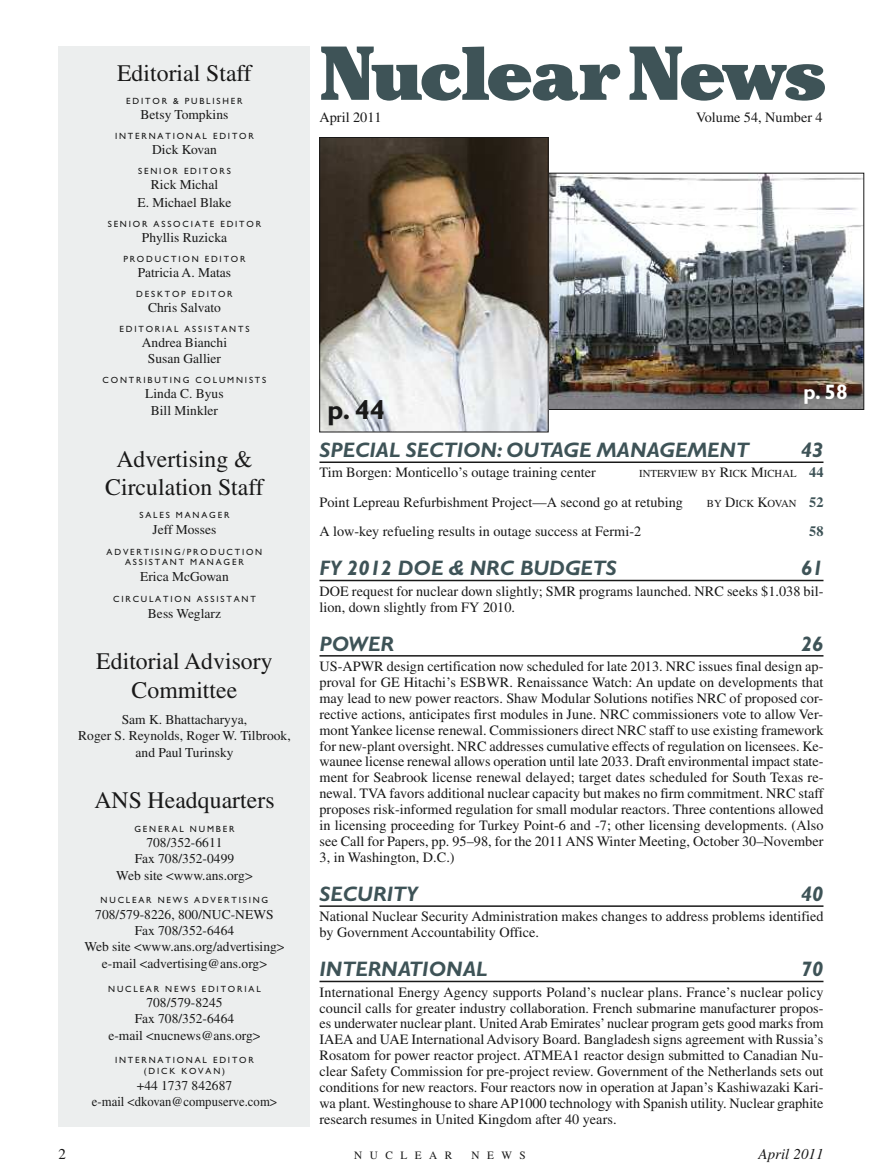
<style>
.page{position:relative;width:891px;height:1175px;background:#fff}
.page>*{position:absolute;margin:0;border:0;box-sizing:border-box;transform-origin:0 0}
.t1{font:900 75.75px "Cheltenham";letter-spacing:-.045em;color:#3e5357}
.t2{font:700 27.45px "Gill Sans";color:#191919}
.t3{font:23.7px/28.5px "Times";color:#191919;text-align:center}
.t4{font:italic 700 21px "Gill Sans";letter-spacing:.005em;color:#3e5357}
.t5{font:700 21px "Gill Sans";color:#fff}
.t6{font:italic 15px "Times";color:#191919}
.t7{font:15px "Times";color:#191919}
.t8{font:14.25px/15.9px "Times";color:#191919}
.t9{font:700 14.25px "Times";color:#3e5357}
.t10{font:13.5px/16.2px "Times";color:#191919;text-align:center}
.t11{font:11.25px "Times";letter-spacing:.665em;color:#191919}
.t12{font:10.65px "Times";letter-spacing:.005em;color:#191919}
.t13{font:9px/10.8px "Gill Sans";letter-spacing:.2em;color:#191919;text-align:center}
.s1{font-size:14.25px}
.s2{font-weight:700;font-size:14.25px;color:#3e5357}
</style>
<div class="page">
<div style="left:58px;top:47px;width:252px;height:1080px;background:#eceeee"></div>
<hr style="left:320px;top:461px;width:504px;height:2px;background:#191919">
<hr style="left:320px;top:580px;width:504px;height:1px;background:#191919">
<hr style="left:320px;top:655px;width:504px;height:1px;background:#191919">
<hr style="left:320px;top:905px;width:504px;height:2px;background:#191919">
<hr style="left:320px;top:980px;width:504px;height:2px;background:#191919">
<img style="left:548px;top:175px;width:314px;height:233px">
<img style="left:322px;top:139px;width:224px;height:291px">
<div style="left:320px;top:137px;width:228px;height:295px;border:1px solid #191919"></div>
<h3 class="t3" style="left:117px;top:61px;width:136px">Editorial Staff</h3>
<p class="t13" style="left:126px;top:96px;width:118px">EDITOR &amp; PUBLISHER</p>
<p class="t10" style="left:141px;top:108px;width:89px">Betsy Tompkins</p>
<p class="t13" style="left:115px;top:131px;width:140px">INTERNATIONAL EDITOR</p>
<p class="t10" style="left:152px;top:143px;width:66px">Dick Kovan</p>
<p class="t13" style="left:138px;top:166px;width:94px">SENIOR EDITORS</p>
<p class="t10" style="left:137px;top:177px;width:96px;line-height:18px">Rick Michal<br>E. Michael Blake</p>
<p class="t13" style="left:108px;top:219px;width:155px">SENIOR ASSOCIATE EDITOR</p>
<p class="t10" style="left:142px;top:231px;width:87px">Phyllis Ruzicka</p>
<p class="t13" style="left:123px;top:254px;width:124px">PRODUCTION EDITOR</p>
<p class="t10" style="left:138px;top:266px;width:95px">Patricia A. Matas</p>
<p class="t13" style="left:136px;top:289px;width:98px">DESKTOP EDITOR</p>
<p class="t10" style="left:148px;top:301px;width:74px">Chris Salvato</p>
<p class="t13" style="left:119px;top:324px;width:132px">EDITORIAL ASSISTANTS</p>
<p class="t10" style="left:142px;top:336px;width:87px">Andrea Bianchi<br>Susan Gallier</p>
<p class="t13" style="left:103px;top:375px;width:165px">CONTRIBUTING COLUMNISTS</p>
<p class="t10" style="left:145px;top:387px;width:80px">Linda C. Byus<br>Bill Minkler</p>
<h3 class="t3" style="left:105px;top:447px;width:160px">Advertising &amp;<br>Circulation Staff</h3>
<p class="t13" style="left:139px;top:510px;width:92px">SALES MANAGER</p>
<p class="t10" style="left:153px;top:522px;width:65px">Jeff Mosses</p>
<p class="t13" style="left:107px;top:547px;width:157px">ADVERTISING/PRODUCTION<br>ASSISTANT MANAGER</p>
<p class="t10" style="left:140px;top:570px;width:90px">Erica McGowan</p>
<p class="t13" style="left:113px;top:594px;width:144px">CIRCULATION ASSISTANT</p>
<p class="t10" style="left:148px;top:606px;width:75px">Bess Weglarz</p>
<h3 class="t3" style="left:96px;top:649px;width:178px">Editorial Advisory<br>Committee</h3>
<p class="t10" style="left:78px;top:713px;width:214px">Sam K. Bhattacharyya,<br>Roger S. Reynolds, Roger W. Tilbrook, and Paul Turinsky</p>
<h3 class="t3" style="left:94px;top:788px;width:182px">ANS Headquarters</h3>
<p class="t13" style="left:134px;top:824px;width:102px">GENERAL NUMBER</p>
<p class="t10" style="left:116px;top:836px;width:138px">708/352-6611<br>Fax 708/352-0499<br>Web site &lt;www.ans.org&gt;</p>
<p class="t13" style="left:101px;top:895px;width:169px">NUCLEAR NEWS ADVERTISING</p>
<p class="t10" style="left:84px;top:907px;width:202px">708/579-8226, 800/NUC-NEWS<br>Fax 708/352-6464<br>Web site &lt;www.ans.org/advertising&gt; e-mail &lt;advertising@ans.org&gt;</p>
<p class="t13" style="left:108px;top:984px;width:154px">NUCLEAR NEWS EDITORIAL</p>
<p class="t10" style="left:108px;top:995px;width:154px">708/579-8245<br>Fax 708/352-6464<br>e-mail &lt;nucnews@ans.org&gt;</p>
<p class="t13" style="left:115px;top:1055px;width:140px">INTERNATIONAL EDITOR (DICK KOVAN)</p>
<p class="t10" style="left:92px;top:1078px;width:187px">+44 1737 842687<br>e-mail &lt;dkovan@compuserve.com&gt;</p>
<h1 class="t1" style="left:320px;top:43px;width:508px">Nuclear News</h1>
<p class="t8" style="left:320px;top:111px;width:64px">April 2011</p>
<p class="t8" style="left:696px;top:111px;width:128px">Volume 54, Number 4</p>
<h2 class="t2" style="left:327px;top:400px;width:59px">p. 44</h2>
<h3 class="t5" style="left:804px;top:384px;width:46px">p. 58</h3>
<h3 class="t4" style="left:320px;top:442px;width:431px">SPECIAL SECTION: OUTAGE MANAGEMENT</h3>
<h3 class="t4" style="left:801px;top:442px;width:24px">43</h3>
<p class="t8" style="left:320px;top:466px;width:278px">Tim Borgen: Monticello’s outage training center</p>
<p class="t12" style="left:639px;top:470px;width:186px">INTERVIEW BY <span class="s1">R</span>ICK <span class="s1">M</span>ICHAL <span class="s2">44</span></p>
<p class="t8" style="left:320px;top:495px;width:365px">Point Lepreau Refurbishment Project—A second go at retubing</p>
<p class="t12" style="left:707px;top:499px;width:118px">BY <span class="s1">D</span>ICK <span class="s1">K</span>OVAN <span class="s2">52</span></p>
<p class="t8" style="left:320px;top:525px;width:323px">A low-key refueling results in outage success at Fermi-2</p>
<p class="t9" style="left:809px;top:526px;width:16px">58</p>
<h3 class="t4" style="left:320px;top:560px;width:299px">FY 2012 DOE &amp; NRC BUDGETS</h3>
<h3 class="t4" style="left:801px;top:560px;width:24px">61</h3>
<p class="t8" style="left:320px;top:584px;width:506px">DOE request for nuclear down slightly; SMR programs launched. NRC seeks $1.038 bil&shy;lion, down slightly from FY 2010.</p>
<h3 class="t4" style="left:320px;top:635px;width:76px">POWER</h3>
<h3 class="t4" style="left:801px;top:635px;width:24px">26</h3>
<p class="t8" style="left:319px;top:659px;width:506px;text-align:justify">US-APWR design certification now scheduled for late 2013. NRC issues final design ap&shy;proval for GE Hitachi’s ESBWR. Renaissance Watch: An update on developments that may lead to new power reactors. Shaw Modular Solutions notifies NRC of proposed cor&shy;rective actions, anticipates first modules in June. NRC commissioners vote to allow Ver&shy;montYankee license renewal. Commissioners direct NRC staff to use existing framework for new-plant oversight. NRC addresses cumulative effects of regulation on licensees. Ke&shy;waunee license renewal allows operation until late 2033. Draft environmental impact state&shy;ment for Seabrook license renewal delayed; target dates scheduled for South Texas re&shy;newal. TVA favors additional nuclear capacity but makes no firm commitment. NRC staff proposes risk-informed regulation for small modular reactors. Three contentions allowed in licensing proceeding for Turkey Point-6 and -7; other licensing developments. (Also see Call for Papers, pp. 95–98, for the 2011 ANS Winter Meeting, October 30–November 3, in Washington, D.C.)</p>
<h3 class="t4" style="left:320px;top:885px;width:100px">SECURITY</h3>
<h3 class="t4" style="left:801px;top:885px;width:24px">40</h3>
<p class="t8" style="left:319px;top:910px;width:506px">National Nuclear Security Administration makes changes to address problems identified by Government Accountability Office.</p>
<h3 class="t4" style="left:320px;top:961px;width:169px">INTERNATIONAL</h3>
<h3 class="t4" style="left:801px;top:961px;width:24px">70</h3>
<p class="t8" style="left:319px;top:985px;width:506px;text-align:justify">International Energy Agency supports Poland’s nuclear plans. France’s nuclear policy council calls for greater industry collaboration. French submarine manufacturer propos&shy;es underwater nuclear plant. UnitedArab Emirates’nuclear program gets good marks from IAEA and UAE International Advisory Board. Bangladesh signs agreement with Russia’s Rosatom for power reactor project. ATMEA1 reactor design submitted to Canadian Nu&shy;clear Safety Commission for pre-project review. Government of the Netherlands sets out conditions for new reactors. Four reactors now in operation at Japan’s Kashiwazaki Kari&shy;wa plant. Westinghouse to shareAP1000 technology with Spanish utility. Nuclear graphite research resumes in United Kingdom after 40 years.</p>
<p class="t7" style="left:58px;top:1148px;width:9px">2</p>
<p class="t11" style="left:354px;top:1150px;width:100px">NUCLEAR</p>
<p class="t11" style="left:472px;top:1150px;width:56px">NEWS</p>
<p class="t6" style="left:759px;top:1148px;width:66px">April 2011</p>
</div>
